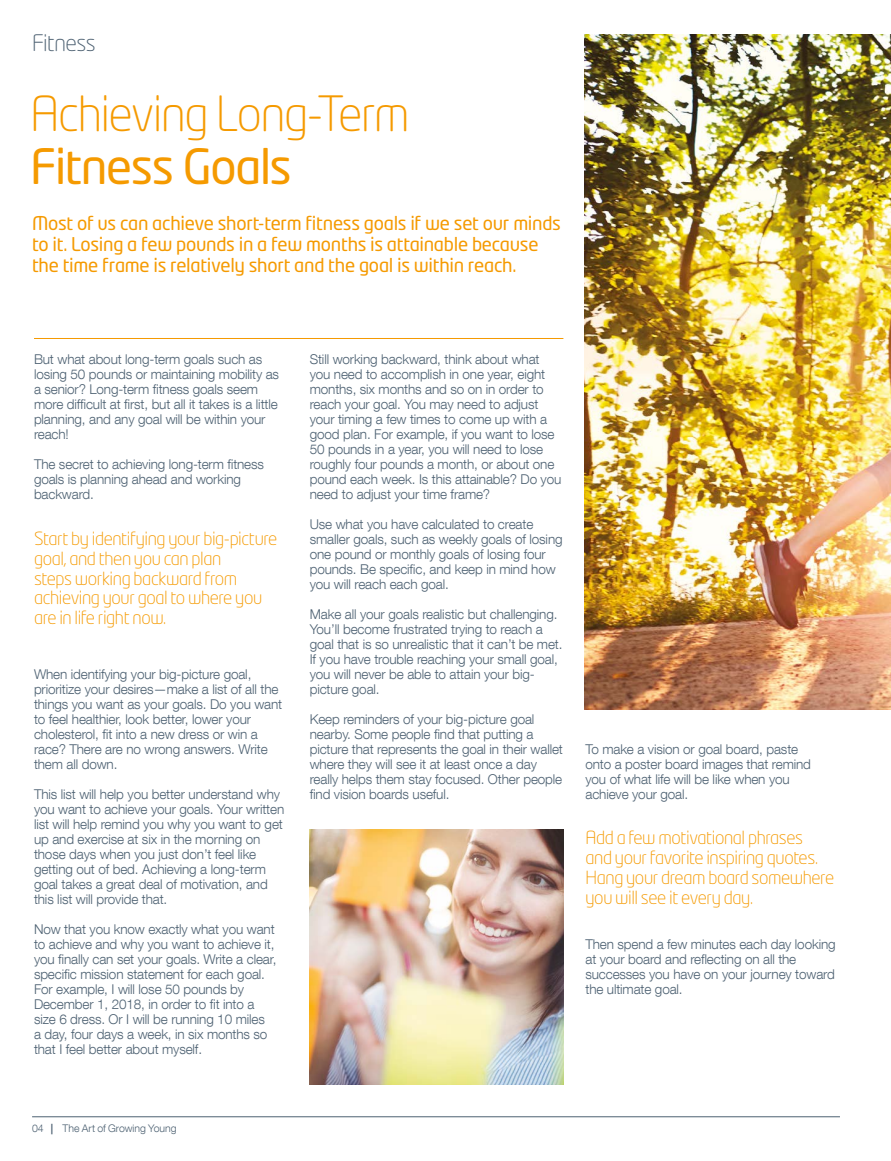
<style>
.page{position:relative;width:891px;height:1161px;background:#fff}
.page>*{position:absolute;margin:0;border:0;box-sizing:border-box;transform-origin:0 0}
.t1{font:300 48px "Neo Tech Pro";letter-spacing:-.03em;color:#f59a00}
.t2{font:48px "Neo Tech Pro";letter-spacing:-.035em;color:#f59a00}
.t3{font:300 22.5px "Neo Tech Pro";letter-spacing:-.025em;color:#4d6172}
.t4{font:18.75px/20.7px "Neo Tech Pro";letter-spacing:-.015em;color:#f59a00}
.t5{font:300 18px/19.8px "Neo Tech Pro";letter-spacing:-.02em;color:#f59a00}
.t6{font:300 13.5px/15px "Helvetica Neue LT Com";letter-spacing:-.01em;color:#4d6172}
.t7{font:300 10.5px "Helvetica Neue LT Com";color:#4d6172}
.s1{font-weight:700}
</style>
<div class="page">
<img style="left:585px;top:34px;width:306px;height:675px">
<hr style="left:34px;top:338px;width:529px;height:1px;background:#f59a00">
<hr style="left:32px;top:1116px;width:808px;height:1px;background:#4d6172">
<img style="left:310px;top:829px;width:254px;height:255px">
<h2 class="t3" style="left:32px;top:30px;width:65px">Fitness</h2>
<h1 class="t1" style="left:30px;top:85px;width:381px">Achieving Long-Term</h1>
<h1 class="t2" style="left:30px;top:137px;width:263px">Fitness Goals</h1>
<h3 class="t4" style="left:32px;top:213px;width:530px">Most of us can achieve short-term fitness goals if we set our minds to it. Losing a few pounds in a few months is attainable because the time frame is relatively short and the goal is within reach.</h3>
<p class="t6" style="left:34px;top:351px;width:247px">But what about long-term goals such as losing 50 pounds or maintaining mobility as a senior? Long-term fitness goals seem more difficult at first, but all it takes is a little planning, and any goal will be within your reach!</p>
<p class="t6" style="left:34px;top:456px;width:232px">The secret to achieving long-term fitness goals is planning ahead and working backward.</p>
<h3 class="t5" style="left:34px;top:528px;width:245px">Start by identifying your big-picture goal, and then you can plan<br>steps working backward from achieving your goal to where you are in life right now.</h3>
<p class="t6" style="left:34px;top:666px;width:250px">When identifying your big-picture goal, prioritize your desires—make a list of all the things you want as your goals. Do you want to feel healthier, look better, lower your cholesterol, fit into a new dress or win a race? There are no wrong answers. Write them all down.</p>
<p class="t6" style="left:34px;top:786px;width:252px">This list will help you better understand why you want to achieve your goals. Your written list will help remind you why you want to get up and exercise at six in the morning on those days when you just don’t feel like getting out of bed. Achieving a long-term goal takes a great deal of motivation, and this list will provide that.</p>
<p class="t6" style="left:34px;top:921px;width:244px">Now that you know exactly what you want to achieve and why you want to achieve it, you finally can set your goals. Write a clear, specific mission statement for each goal.<br>For example, I will lose 50 pounds by December 1, 2018, in order to fit into a size 6 dress. Or I will be running 10 miles<br>a day, four days a week, in six months so that I feel better about myself.</p>
<p class="t6" style="left:310px;top:351px;width:253px">Still working backward, think about what you need to accomplish in one year, eight months, six months and so on in order to reach your goal. You may need to adjust your timing a few times to come up with a good plan. For example, if you want to lose 50 pounds in a year, you will need to lose roughly four pounds a month, or about one pound each week. Is this attainable? Do you need to adjust your time frame?</p>
<p class="t6" style="left:310px;top:516px;width:254px">Use what you have calculated to create smaller goals, such as weekly goals of losing one pound or monthly goals of losing four pounds. Be specific, and keep in mind how you will reach each goal.</p>
<p class="t6" style="left:310px;top:606px;width:254px">Make all your goals realistic but challenging.<br>You’ll become frustrated trying to reach a goal that is so unrealistic that it can’t be met.<br>If you have trouble reaching your small goal, you will never be able to attain your big&shy;picture goal.</p>
<p class="t6" style="left:310px;top:711px;width:255px">Keep reminders of your big-picture goal nearby. Some people find that putting a picture that represents the goal in their wallet where they will see it at least once a day really helps them stay focused. Other people find vision boards useful.</p>
<p class="t6" style="left:585px;top:741px;width:227px">To make a vision or goal board, paste onto a poster board images that remind you of what life will be like when you achieve your goal.</p>
<h3 class="t5" style="left:585px;top:828px;width:250px">Add a few motivational phrases and your favorite inspiring quotes.<br>Hang your dream board somewhere you will see it every day.</h3>
<p class="t6" style="left:585px;top:936px;width:252px">Then spend a few minutes each day looking at your board and reflecting on all the successes you have on your journey toward the ultimate goal.</p>
<p class="t7" style="left:32px;top:1122px;width:13px">04</p>
<p class="t7" style="left:51px;top:1122px;width:127px"><span class="s1">|</span> The Art of Growing Young</p>
</div>
